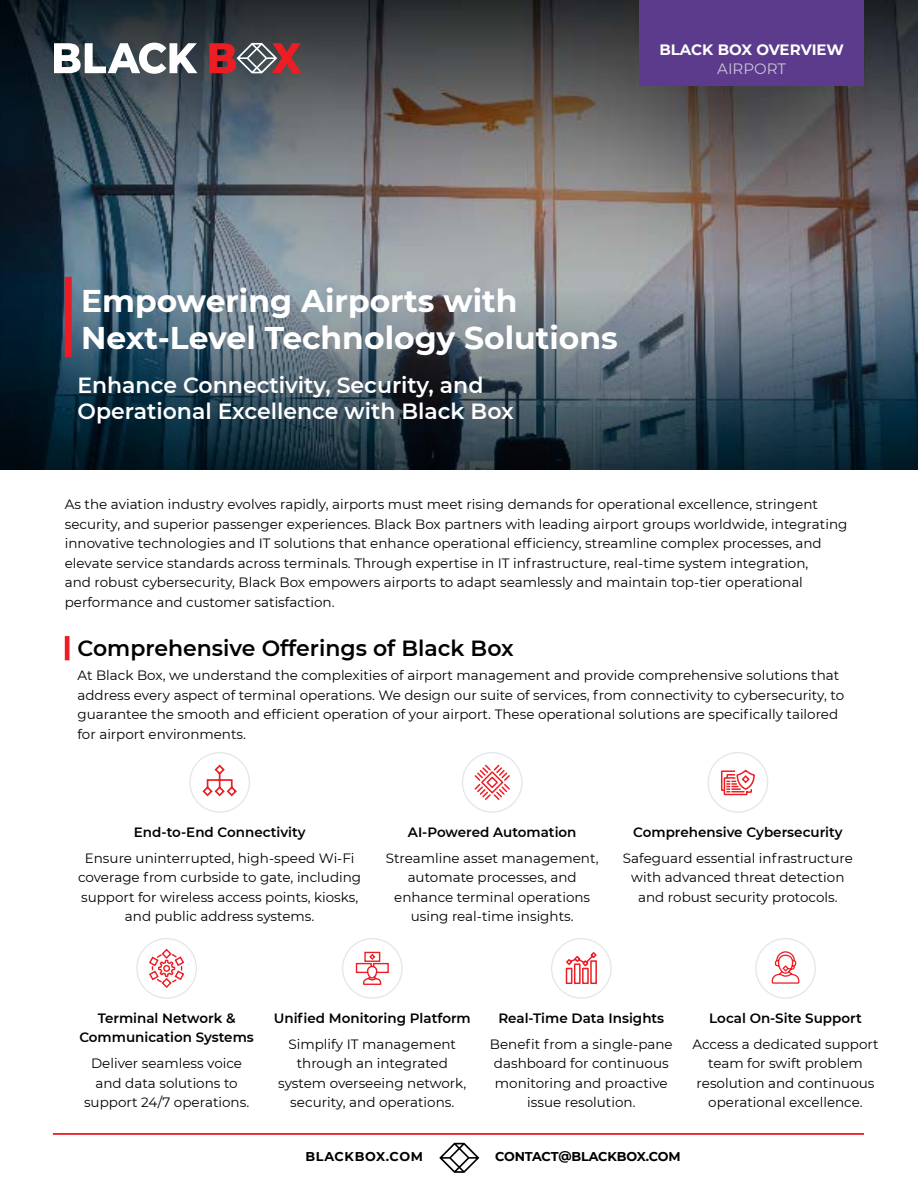
<style>
.page{position:relative;width:918px;height:1188px;background:#fff}
.page>*{position:absolute;margin:0;border:0;box-sizing:border-box;transform-origin:0 0}
.t1{font:700 31.35px/37.7px "Montserrat";color:#fff}
.t2{font:600 21.9px/26.4px "Montserrat";color:#fff}
.t3{font:600 21.9px "Montserrat";color:#000}
.t4{font:700 15px "Montserrat";color:#fff}
.t5{font:15px "Montserrat";color:#fff}
.t6{font:13.5px/19.5px "Montserrat";color:#000;text-align:center}
.t7{font:600 13.5px/19.5px "Montserrat";color:#000;text-align:center}
.t8{font:700 12.75px "Montserrat";letter-spacing:-.01em;color:#000}
.t9{font:700 12.75px "Montserrat";letter-spacing:.05em;color:#000}
</style>
<div class="page">
<svg style="left:439px;top:1143px;width:40px;height:30px"></svg>
<hr style="left:53px;top:1133px;width:811px;height:2px;background:#ed1d24">
<img style="left:0;top:0;width:918px;height:245px">
<div style="left:639px;top:0;width:225px;height:85px;background:#5c3b8c"></div>
<svg style="left:54px;top:43px;width:143px;height:31px"></svg>
<svg style="left:209px;top:43px;width:93px;height:30px;background:#964a4f"></svg>
<div style="left:65px;top:636px;width:5px;height:24px;background:#ed1d24"></div>
<svg style="left:0;top:245px;width:918px;height:224px;background:#465865"></svg>
<div style="left:65px;top:277px;width:7px;height:80px;background:#ed1c24"></div>
<div style="left:189px;top:752px;width:61px;height:61px;border:1px solid #d1d3d4;border-radius:50%"></div>
<div style="left:462px;top:752px;width:61px;height:61px;border:1px solid #d1d3d4;border-radius:50%"></div>
<div style="left:707px;top:752px;width:61px;height:61px;border:1px solid #d1d3d4;border-radius:50%"></div>
<div style="left:755px;top:938px;width:61px;height:61px;border:1px solid #d1d3d4;border-radius:50%"></div>
<div style="left:551px;top:938px;width:61px;height:61px;border:1px solid #d1d3d4;border-radius:50%"></div>
<div style="left:342px;top:938px;width:61px;height:61px;border:1px solid #d1d3d4;border-radius:50%"></div>
<div style="left:136px;top:938px;width:61px;height:61px;border:1px solid #d1d3d4;border-radius:50%"></div>
<svg style="left:202px;top:764px;width:35px;height:33px"></svg>
<svg style="left:474px;top:764px;width:36px;height:36px"></svg>
<svg style="left:721px;top:769px;width:34px;height:27px"></svg>
<svg style="left:149px;top:948px;width:36px;height:40px"></svg>
<svg style="left:355px;top:951px;width:34px;height:34px"></svg>
<svg style="left:565px;top:952px;width:32px;height:33px"></svg>
<svg style="left:771px;top:951px;width:29px;height:33px"></svg>
<p class="t4" style="left:659px;top:38px;width:186px">BLACK BOX OVERVIEW</p>
<p class="t5" style="left:717px;top:58px;width:70px">AIRPORT</p>
<h1 class="t1" style="left:81px;top:280px;width:538px">Empowering Airports with<br>Next-Level Technology Solutions</h1>
<h2 class="t2" style="left:78px;top:371px;width:438px">Enhance Connectivity, Security, and<br>Operational Excellence with Black Box</h2>
<p class="t6" style="left:65px;top:494px;width:784px;text-align:left">As the aviation industry evolves rapidly, airports must meet rising demands for operational excellence, stringent security, and superior passenger experiences. Black Box partners with leading airport groups worldwide, integrating innovative technologies and IT solutions that enhance operational efficiency, streamline complex processes, and elevate service standards across terminals. Through expertise in IT infrastructure, real-time system integration,<br>and robust cybersecurity, Black Box empowers airports to adapt seamlessly and maintain top-tier operational performance and customer satisfaction.</p>
<h2 class="t3" style="left:78px;top:633px;width:438px">Comprehensive Offerings of Black Box</h2>
<p class="t6" style="left:78px;top:665px;width:768px;text-align:left">At Black Box, we understand the complexities of airport management and provide comprehensive solutions that address every aspect of terminal operations. We design our suite of services, from connectivity to cybersecurity, to guarantee the smooth and efficient operation of your airport. These operational solutions are specifically tailored for airport environments.</p>
<p class="t7" style="left:134px;top:822px;width:173px">End-to-End Connectivity</p>
<p class="t6" style="left:78px;top:848px;width:285px">Ensure uninterrupted, high-speed Wi-Fi coverage from curbside to gate, including support for wireless access points, kiosks, and public address systems.</p>
<p class="t7" style="left:408px;top:821px;width:170px">AI-Powered Automation</p>
<p class="t6" style="left:386px;top:848px;width:214px">Streamline asset management, automate processes, and enhance terminal operations using real-time insights.</p>
<p class="t7" style="left:633px;top:821px;width:211px">Comprehensive Cybersecurity</p>
<p class="t6" style="left:623px;top:848px;width:231px">Safeguard essential infrastructure with advanced threat detection and robust security protocols.</p>
<p class="t7" style="left:79px;top:1008px;width:176px">Terminal Network &amp;<br>Communication Systems</p>
<p class="t6" style="left:84px;top:1053px;width:167px">Deliver seamless voice and data solutions to support 24/7 operations.</p>
<p class="t7" style="left:274px;top:1007px;width:199px">Unified Monitoring Platform</p>
<p class="t6" style="left:278px;top:1034px;width:190px">Simplify IT management through an integrated system overseeing network, security, and operations.</p>
<p class="t7" style="left:498px;top:1007px;width:167px">Real-Time Data Insights</p>
<p class="t6" style="left:490px;top:1034px;width:184px">Benefit from a single-pane dashboard for continuous monitoring and proactive issue resolution.</p>
<p class="t7" style="left:709px;top:1007px;width:154px">Local On-Site Support</p>
<p class="t6" style="left:692px;top:1034px;width:188px">Access a dedicated support team for swift problem resolution and continuous operational excellence.</p>
<p class="t9" style="left:306px;top:1148px;width:119px">BLACKBOX.COM</p>
<p class="t8" style="left:495px;top:1148px;width:187px">CONTACT@BLACKBOX.COM</p>
</div>
